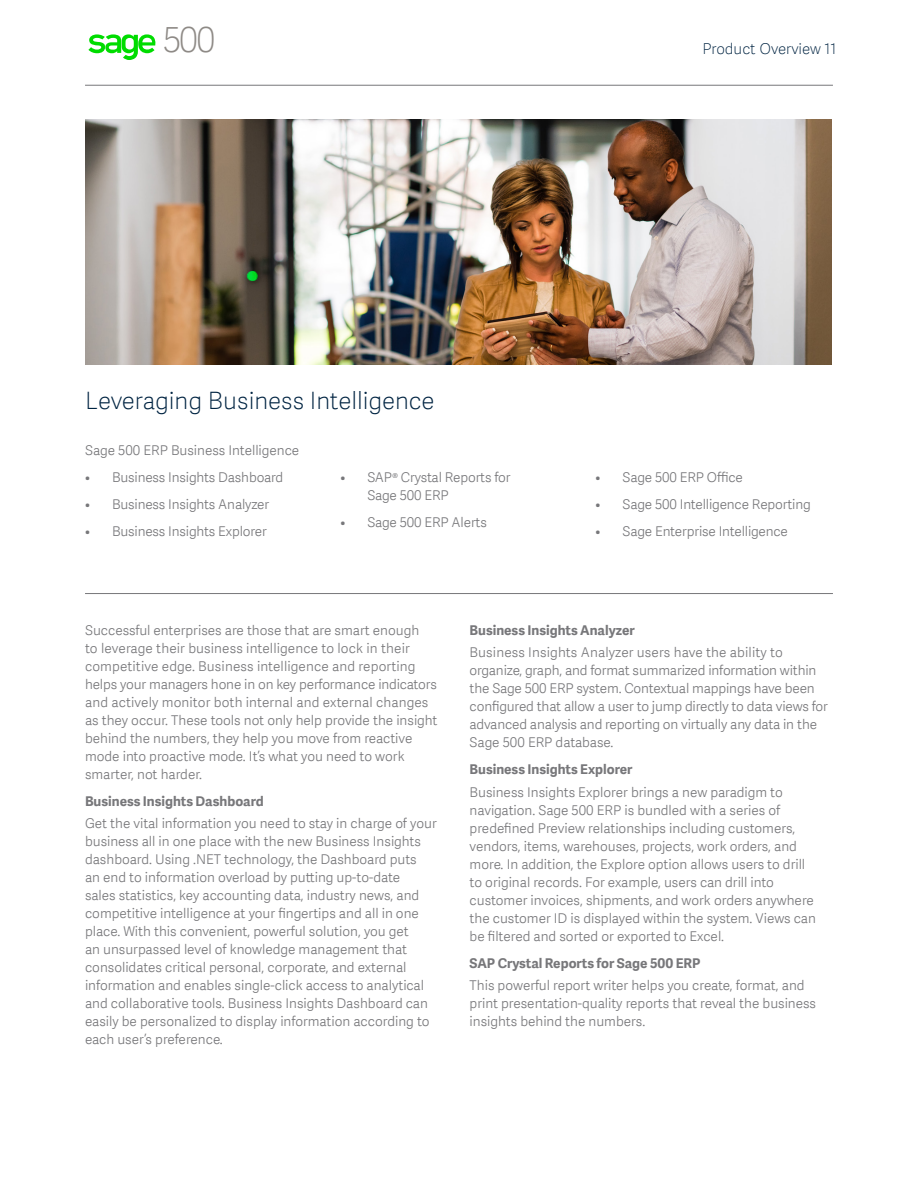
<style>
.page{position:relative;width:918px;height:1188px;background:#fff}
.page>*{position:absolute;margin:0;border:0;box-sizing:border-box;transform-origin:0 0}
.t1{font:34.65px "Adelle Sans SAGE Th";color:#8e8a86}
.Header_Level_1{font:24px "Adelle Sans SAGE Th";color:#002442}
.t2{font:15px "Adelle Sans SAGE Th";color:#002442}
.Body{font:13.5px/18px "Adelle Sans SAGE Lt";color:#77777a}
.Header_Level_2{font:700 13.5px "Adelle Sans SAGE";color:#77777a}
.Bullet{font:13.5px "Adelle Sans SAGE Lt";color:#77777a}
</style>
<div class="page">
<hr style="left:85px;top:85px;width:748px;height:1px;background:#77777a">
<hr style="left:85px;top:593px;width:748px;height:1px;background:#77777a">
<img style="left:85px;top:119px;width:746px;height:245px">
<svg style="left:88px;top:34px;width:68px;height:26px"></svg>
<h1 class="t1" style="left:163px;top:16px;width:54px">500</h1>
<p class="t2" style="left:702px;top:38px;width:136px">Product Overview 11</p>
<p class="Header_Level_1" style="left:85px;top:384px;width:351px">Leveraging Business Intelligence</p>
<p class="Bullet" style="left:85px;top:440px;width:216px">Sage 500 ERP Business Intelligence</p>
<p class="Body" style="left:85px;top:467px;width:200px">• Business Insights Dashboard</p>
<p class="Body" style="left:85px;top:494px;width:186px">• Business Insights Analyzer</p>
<p class="Body" style="left:85px;top:521px;width:183px">• Business Insights Explorer</p>
<p class="Body" style="left:367px;top:467px;width:145px;text-indent:-27px">• SAP® Crystal Reports for<br>Sage 500 ERP</p>
<p class="Body" style="left:340px;top:512px;width:148px">• Sage 500 ERP Alerts</p>
<p class="Body" style="left:596px;top:467px;width:149px">• Sage 500 ERP Office</p>
<p class="Body" style="left:596px;top:494px;width:217px">• Sage 500 Intelligence Reporting</p>
<p class="Body" style="left:596px;top:521px;width:194px">• Sage Enterprise Intelligence</p>
<p class="Body" style="left:85px;top:620px;width:354px">Successful enterprises are those that are smart enough<br>to leverage their business intelligence to lock in their competitive edge. Business intelligence and reporting helps your managers hone in on key performance indicators and actively monitor both internal and external changes as they occur. These tools not only help provide the insight behind the numbers, they help you move from reactive mode into proactive mode. It’s what you need to work smarter, not harder.</p>
<p class="Header_Level_2" style="left:85px;top:791px;width:180px">Business Insights Dashboard</p>
<p class="Body" style="left:85px;top:814px;width:353px">Get the vital information you need to stay in charge of your business all in one place with the new Business Insights dashboard. Using .NET technology, the Dashboard puts<br>an end to information overload by putting up-to-date<br>sales statistics, key accounting data, industry news, and competitive intelligence at your fingertips and all in one place. With this convenient, powerful solution, you get<br>an unsurpassed level of knowledge management that consolidates critical personal, corporate, and external information and enables single-click access to analytical and collaborative tools. Business Insights Dashboard can easily be personalized to display information according to each user’s preference.</p>
<p class="Header_Level_2" style="left:470px;top:620px;width:167px">Business Insights Analyzer</p>
<p class="Body" style="left:470px;top:643px;width:360px">Business Insights Analyzer users have the ability to organize, graph, and format summarized information within the Sage 500 ERP system. Contextual mappings have been configured that allow a user to jump directly to data views for advanced analysis and reporting on virtually any data in the Sage 500 ERP database.</p>
<p class="Header_Level_2" style="left:470px;top:759px;width:164px">Business Insights Explorer</p>
<p class="Body" style="left:470px;top:782px;width:348px">Business Insights Explorer brings a new paradigm to navigation. Sage 500 ERP is bundled with a series of predefined Preview relationships including customers, vendors, items, warehouses, projects, work orders, and more. In addition, the Explore option allows users to drill to original records. For example, users can drill into customer invoices, shipments, and work orders anywhere the customer ID is displayed within the system. Views can be filtered and sorted or exported to Excel.</p>
<p class="Header_Level_2" style="left:470px;top:953px;width:232px">SAP Crystal Reports for Sage 500 ERP</p>
<p class="Body" style="left:470px;top:976px;width:348px">This powerful report writer helps you create, format, and print presentation-quality reports that reveal the business insights behind the numbers.</p>
</div>
